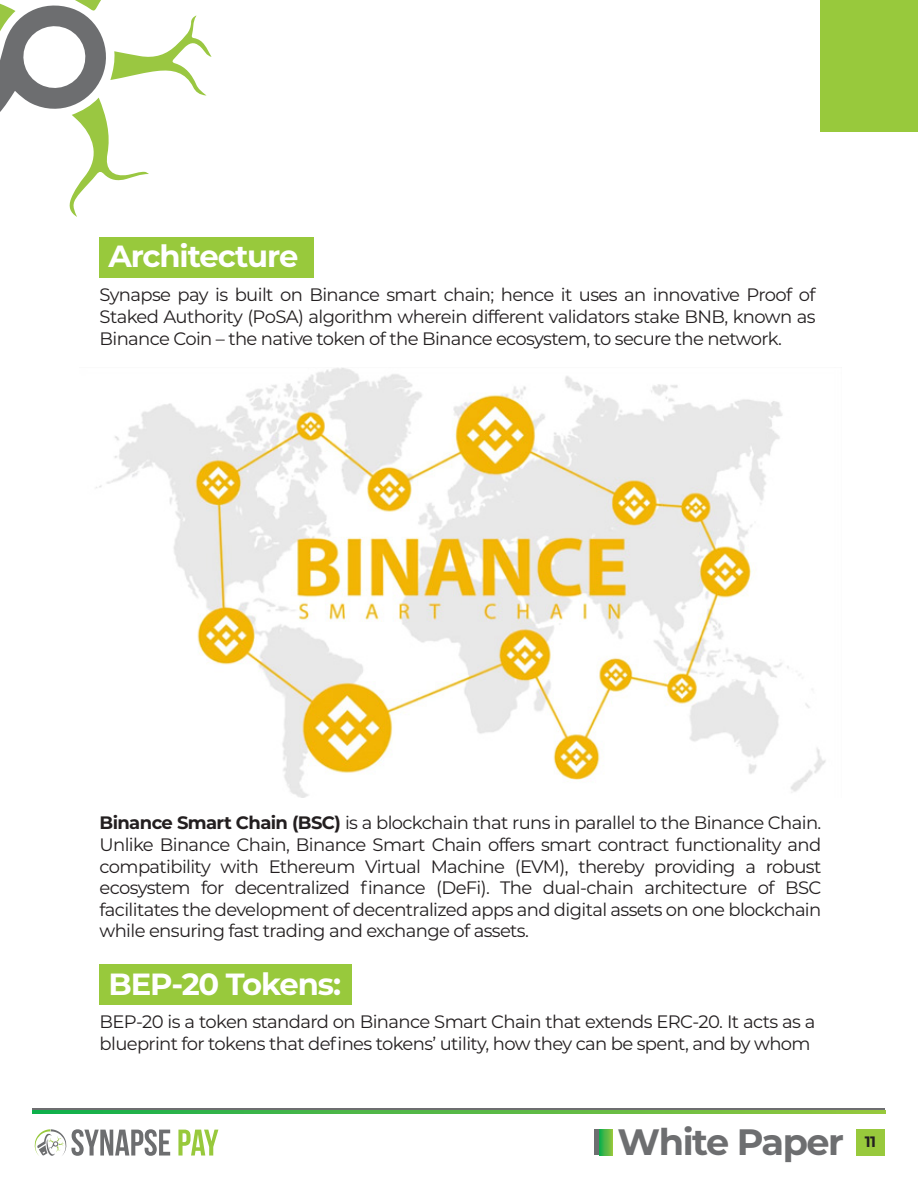
<style>
.page{position:relative;width:918px;height:1188px;background:#fff}
.page>*{position:absolute;margin:0;border:0;box-sizing:border-box;transform-origin:0 0}
.t1{font:700 36.75px "Montserrat";letter-spacing:-.04em;color:#6d6e70}
.t2{font:700 30.6px "Montserrat";letter-spacing:-.035em;color:#fff}
.t3{font:18px/21.6px "Montserrat";letter-spacing:-.035em;color:#231f20;text-align:justify}
.t4{font:700 15px "Montserrat";color:#231f20}
.s1{font-weight:700}
</style>
<div class="page">
<svg style="left:178px;top:1130px;width:40px;height:26px"></svg>
<svg style="left:34px;top:1129px;width:136px;height:27px"></svg>
<svg style="left:595px;top:1130px;width:5px;height:25px"></svg>
<svg style="left:600px;top:1130px;width:12px;height:25px"></svg>
<div style="left:856px;top:1129px;width:29px;height:27px;background:#98c93c"></div>
<div style="left:100px;top:237px;width:214px;height:40px;background:#98c93c"></div>
<div style="left:100px;top:964px;width:252px;height:40px;background:#98c93c"></div>
<svg style="left:0;top:0;width:212px;height:217px"></svg>
<div style="left:820px;top:0;width:98px;height:131px;background:#98c93c"></div>
<hr style="left:33px;top:1108px;width:852px;height:4px;background:#6d6e70">
<svg style="left:33px;top:1110px;width:852px;height:4px;background:#55ba45"></svg>
<img style="left:96px;top:367px;width:730px;height:430px">
<h2 class="t2" style="left:108px;top:235px;width:192px">Architecture</h2>
<p class="t3" style="left:100px;top:283px;width:717px">Synapse pay is built on Binance smart chain; hence it uses an innovative Proof of Staked Authority (PoSA) algorithm wherein different validators stake BNB, known as Binance Coin – the native token of the Binance ecosystem, to secure the network.</p>
<p class="t3" style="left:100px;top:812px;width:723px"><span class="s1">Binance Smart Chain (BSC)</span> is a blockchain that runs in parallel to the Binance Chain.<br>Unlike Binance Chain, Binance Smart Chain offers smart contract functionality and compatibility with Ethereum Virtual Machine (EVM), thereby providing a robust ecosystem for decentralized finance (DeFi). The dual-chain architecture of BSC facilitates the development of decentralized apps and digital assets on one blockchain while ensuring fast trading and exchange of assets.</p>
<h2 class="t2" style="left:108px;top:962px;width:234px">BEP-20 Tokens:</h2>
<p class="t3" style="left:100px;top:1011px;width:718px">BEP-20 is a token standard on Binance Smart Chain that extends ERC-20. It acts as a blueprint for tokens that defines tokens’ utility, how they can be spent, and by whom</p>
<h1 class="t1" style="left:618px;top:1115px;width:228px">White Paper</h1>
<p class="t4" style="left:865px;top:1131px;width:13px">11</p>
</div>
